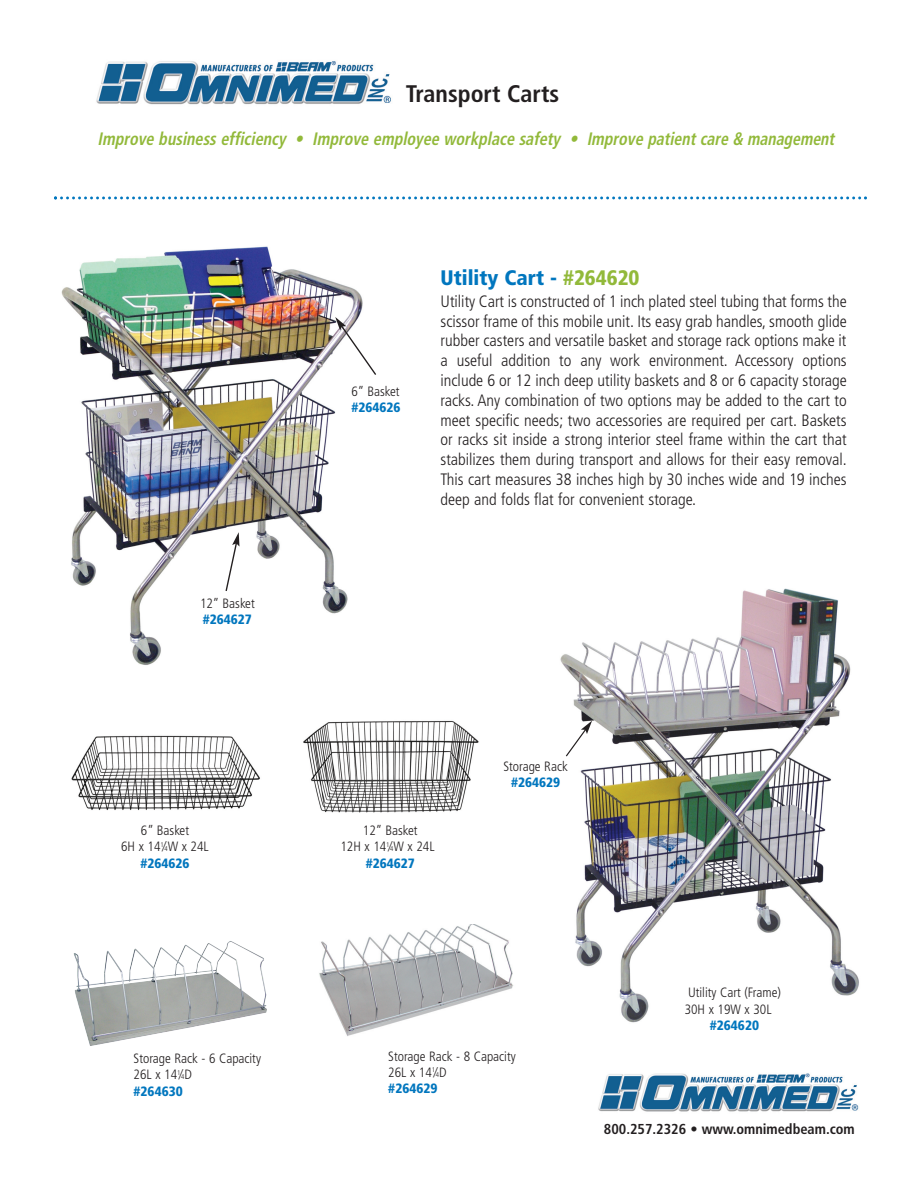
<style>
.page{position:relative;width:918px;height:1188px;background:#fff}
.page>*{position:absolute;margin:0;border:0;box-sizing:border-box;transform-origin:0 0}
.t1{font:700 condensed 24px "Frutiger";color:#231f20}
.t2{font:900 condensed 21px "Frutiger";color:#0076be}
.t3{font:italic 700 condensed 18px "Frutiger";color:#92b93a;scale:.9 1}
.t4{font:300 condensed 16.5px/19.8px "Frutiger";color:#231f20;text-align:justify}
.t5{font:700 condensed 14.4px "Frutiger";color:#231f20}
.t6{font:300 condensed 13.5px/16.2px "Frutiger";color:#231f20}
.t7{font:900 condensed 13.5px "Frutiger";color:#0076be}
.s1{font-size:6.75px}
.s2{font-weight:900;color:#0076be}
.s3{color:#92b93a}
</style>
<div class="page">
<svg style="left:54px;top:196px;width:813px;height:3px"></svg>
<img style="left:96px;top:61px;width:295px;height:44px">
<img style="left:598px;top:1073px;width:261px;height:39px">
<img style="left:71px;top:735px;width:189px;height:75px">
<img style="left:303px;top:721px;width:176px;height:92px">
<img style="left:560px;top:588px;width:299px;height:435px">
<svg style="left:565px;top:721px;width:27px;height:37px"></svg>
<img style="left:61px;top:246px;width:302px;height:419px">
<svg style="left:335px;top:317px;width:41px;height:59px"></svg>
<svg style="left:225px;top:532px;width:14px;height:61px"></svg>
<img style="left:319px;top:924px;width:195px;height:112px">
<svg style="left:66px;top:935px;width:226px;height:132px"></svg>
<img style="left:74px;top:949px;width:82px;height:35px">
<h1 class="t1" style="left:406px;top:84px;width:155px">Transport Carts</h1>
<p class="t3" style="left:98px;top:132px;width:823px">Improve business efficiency • Improve employee workplace safety • Improve patient care &amp; management</p>
<p class="t6" style="left:200px;top:596px;width:56px">12” Basket</p>
<p class="t7" style="left:203px;top:614px;width:51px">#264627</p>
<p class="t6" style="left:121px;top:823px;width:89px;text-align:center">6” Basket<br>6H x 14<sup>1</sup>⁄<span class="s1">4</span>W x 24L <span class="s2">#264626</span></p>
<p class="t6" style="left:134px;top:1051px;width:129px">Storage Rack - 6 Capacity<br>26L x 14<sup>1</sup>⁄<span class="s1">4</span>D<br><span class="s2">#264630</span></p>
<p class="t6" style="left:351px;top:384px;width:50px">6” Basket</p>
<p class="t7" style="left:351px;top:402px;width:51px">#264626</p>
<p class="t2" style="left:441px;top:269px;width:201px">Utility Cart - <span class="s3">#264620</span></p>
<p class="t4" style="left:441px;top:293px;width:408px">Utility Cart is constructed of 1 inch plated steel tubing that forms the scissor frame of this mobile unit. Its easy grab handles, smooth glide rubber casters and versatile basket and storage rack options make it a useful addition to any work environment. Accessory options include 6 or 12 inch deep utility baskets and 8 or 6 capacity storage racks. Any combination of two options may be added to the cart to meet specific needs; two accessories are required per cart. Baskets or racks sit inside a strong interior steel frame within the cart that stabilizes them during transport and allows for their easy removal.<br>This cart measures 38 inches high by 30 inches wide and 19 inches deep and folds flat for convenient storage.</p>
<p class="t6" style="left:503px;top:759px;width:66px">Storage Rack</p>
<p class="t7" style="left:511px;top:777px;width:51px">#264629</p>
<p class="t6" style="left:340px;top:823px;width:96px;text-align:center">12” Basket<br>12H x 14<sup>1</sup>⁄<span class="s1">4</span>W x 24L <span class="s2">#264627</span></p>
<p class="t6" style="left:388px;top:1049px;width:129px">Storage Rack - 8 Capacity<br>26L x 14<sup>1</sup>⁄<span class="s1">4</span>D<br><span class="s2">#264629</span></p>
<p class="t6" style="left:685px;top:986px;width:98px">Utility Cart (Frame)<br>30H x 19W x 30L</p>
<p class="t7" style="left:710px;top:1020px;width:51px">#264620</p>
<p class="t5" style="left:604px;top:1123px;width:252px">800.257.2326 • www.omnimedbeam.com</p>
</div>
